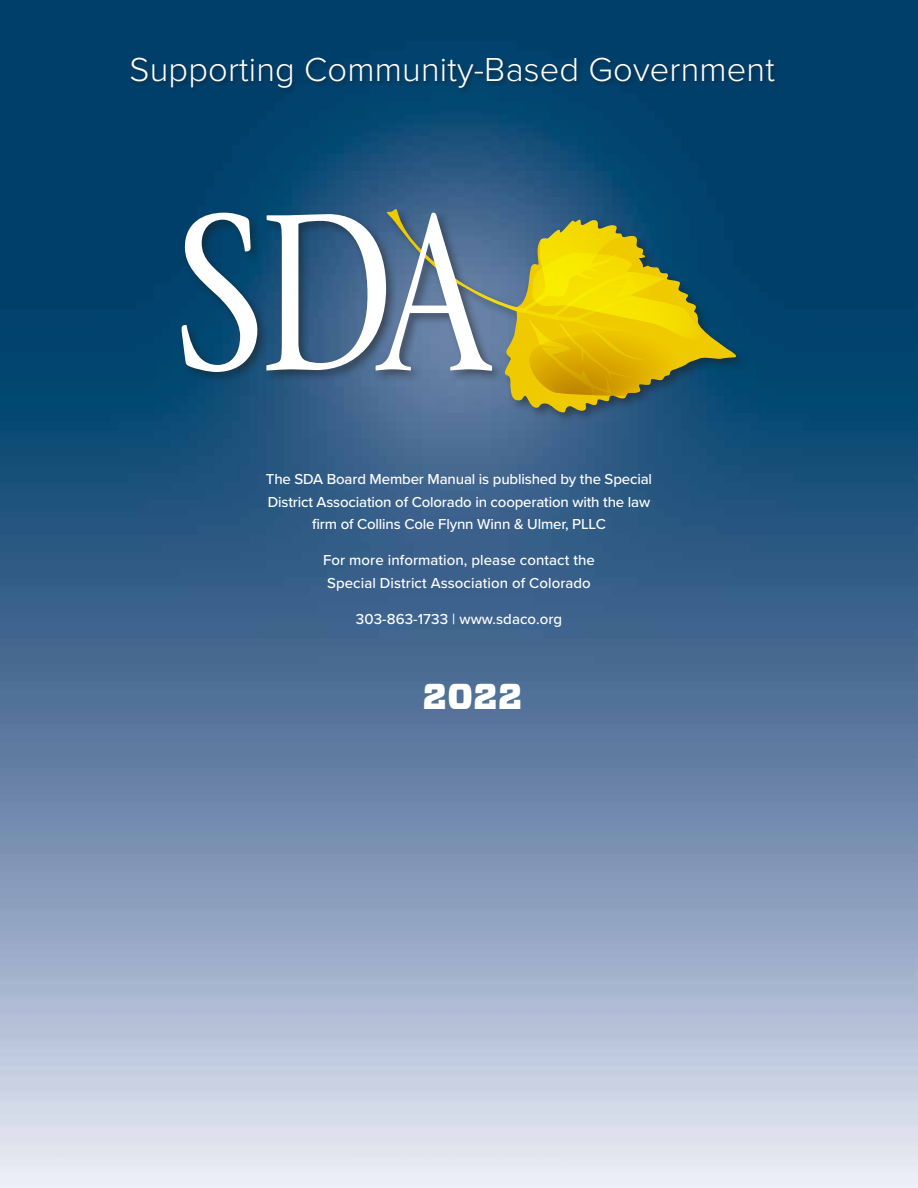
<style>
.page{position:relative;width:918px;height:1188px;background:#fff}
.page>*{position:absolute;margin:0;border:0;box-sizing:border-box;transform-origin:0 0}
.t1{font:900 36px "Vitesse";color:#fff}
.t2{font:300 34.5px "Proxima Nova";letter-spacing:.005em;color:#fff}
.t3{font:500 15px/22.5px "Proxima Nova";letter-spacing:-.01em;color:#fff;text-align:center}
</style>
<div class="page">
<img style="left:0;top:0;width:918px;height:1188px">
<div style="left:178px;top:206px;width:570px;height:219px;background:#1c1c1a;opacity:.5"></div>
<svg style="left:386px;top:208px;width:351px;height:205px;background:#355e73"></svg>
<svg style="left:387px;top:209px;width:337px;height:191px;background:#95973a"></svg>
<svg style="left:181px;top:213px;width:311px;height:159px"></svg>
<div style="left:130px;top:56px;width:650px;height:38px;background:#1c1c1a;opacity:.5"></div>
<h2 class="t2" style="left:130px;top:44px;width:647px">Supporting Community-Based Government</h2>
<p class="t3" style="left:266px;top:467px;width:388px">The SDA Board Member Manual is published by the Special<br>District Association of Colorado in cooperation with the law firm of Collins Cole Flynn Winn &amp; Ulmer, PLLC</p>
<p class="t3" style="left:323px;top:548px;width:273px;text-align:left">For more information, please contact the<br>Special District Association of Colorado</p>
<p class="t3" style="left:356px;top:607px;width:208px">303-863-1733 | www.sdaco.org</p>
<h1 class="t1" style="left:423px;top:672px;width:101px">2022</h1>
</div>
